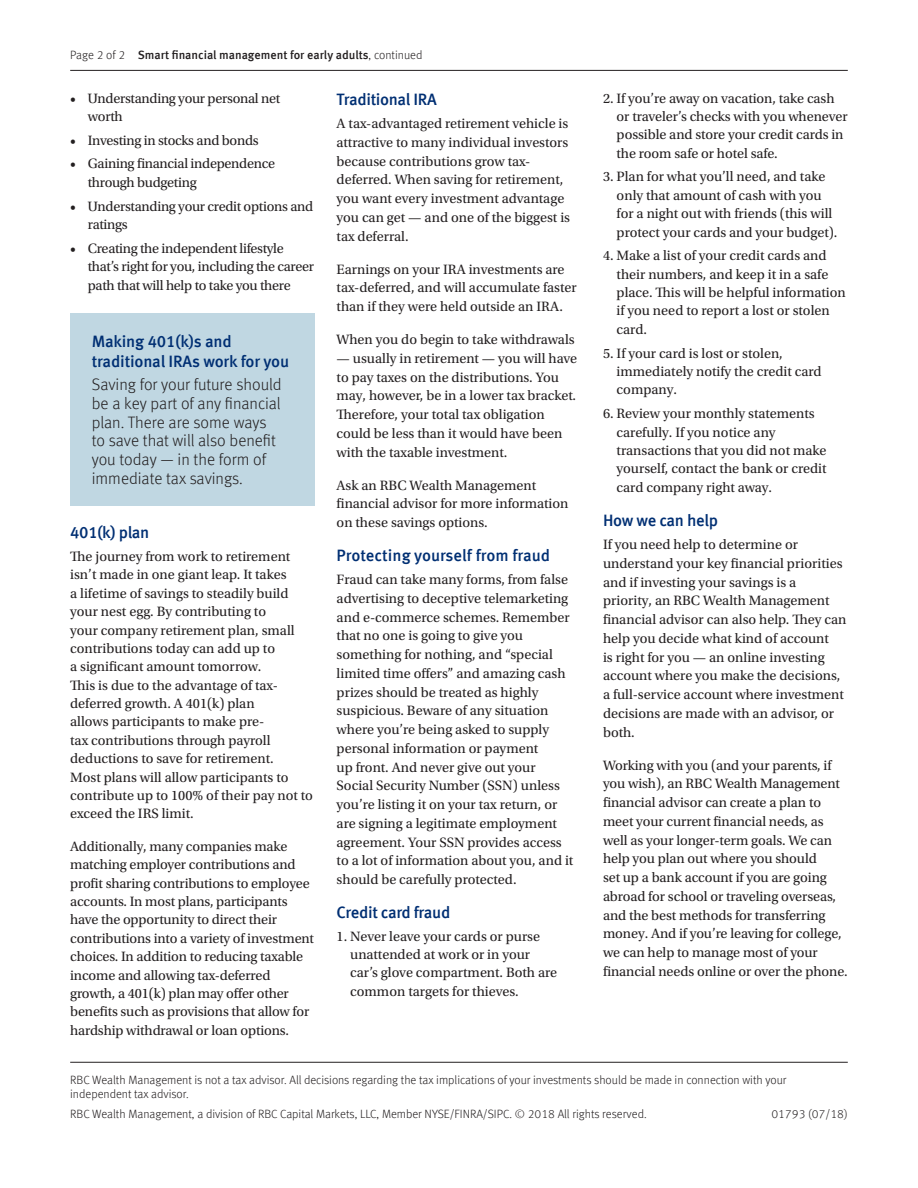
<style>
.page{position:relative;width:918px;height:1188px;background:#fff}
.page>*{position:absolute;margin:0;border:0;box-sizing:border-box;transform-origin:0 0}
.Callout_Text{font:300 16.5px/18.8px "Meta Offc";color:#231f20}
.Text_Headline{font:500 16.5px/19.5px "Meta Offc";letter-spacing:-.015em;color:#002f73}
.Body_copy{font:14.25px/18.8px "Utopia Std";color:#231f20}
.Numbered_List{font:14.25px/18.3px "Utopia Std";color:#231f20}
.Bullet_List{font:14.25px/18.3px "Utopia Std";letter-spacing:-.02em;color:#231f20}
.Numbered_List_-_Last{font:14.25px/18.5px "Utopia Std";color:#231f20}
.Bullet_List_-_Last_B{font:14.25px/18.6px "Utopia Std";letter-spacing:-.02em;color:#231f20}
.Disclosure_w__rule{font:300 12px/13.5px "Meta Offc";color:#231f20}
.Disclosure_w_out_rul{font:300 12px "Meta Offc";color:#231f20}
.t1{font:500 12px "Meta Offc";color:#231f20}
.s1{font-weight:300}
</style>
<div class="page">
<hr style="left:70px;top:70px;width:778px;height:1px;background:#231f20">
<div style="left:70px;top:313px;width:245px;height:192px;background:#c0d7e2"></div>
<hr style="left:70px;top:1062px;width:778px;height:1px;background:#231f20">
<p class="t1" style="left:70px;top:48px;width:354px"><span class="s1">Page 2 of 2</span> Smart financial management for early adults<span class="s1">, continued</span></p>
<p class="Bullet_List" style="left:88px;top:89px;width:194px;text-indent:-18px">• Understanding your personal net worth</p>
<p class="Bullet_List" style="left:70px;top:131px;width:190px">• Investing in stocks and bonds</p>
<p class="Bullet_List" style="left:88px;top:155px;width:189px;text-indent:-18px">• Gaining financial independence through budgeting</p>
<p class="Bullet_List" style="left:88px;top:197px;width:227px;text-indent:-18px">• Understanding your credit options and ratings</p>
<p class="Bullet_List_-_Last_B" style="left:88px;top:239px;width:228px;text-indent:-18px">• Creating the independent lifestyle that’s right for you, including the career path that will help to take you there</p>
<p class="Text_Headline" style="left:337px;top:90px;width:102px">Traditional IRA</p>
<p class="Body_copy" style="left:337px;top:114px;width:235px">A tax-advantaged retirement vehicle is attractive to many individual investors because contributions grow tax&shy;deferred. When saving for retirement, you want every investment advantage you can get — and one of the biggest is tax deferral.</p>
<p class="Body_copy" style="left:337px;top:260px;width:242px">Earnings on your IRA investments are tax-deferred, and will accumulate faster than if they were held outside an IRA.</p>
<p class="Body_copy" style="left:337px;top:330px;width:240px">When you do begin to take withdrawals</p>
<p class="Body_copy" style="left:337px;top:349px;width:242px">— usually in retirement — you will have to pay taxes on the distributions. You may, however, be in a lower tax bracket.<br>Therefore, your total tax obligation could be less than it would have been with the taxable investment.</p>
<p class="Body_copy" style="left:337px;top:476px;width:234px">Ask an RBC Wealth Management financial advisor for more information on these savings options.</p>
<p class="Text_Headline" style="left:337px;top:546px;width:215px">Protecting yourself from fraud</p>
<p class="Body_copy" style="left:337px;top:570px;width:238px">Fraud can take many forms, from false advertising to deceptive telemarketing and e-commerce schemes. Remember that no one is going to give you something for nothing, and “special limited time offers” and amazing cash prizes should be treated as highly suspicious. Beware of any situation where you’re being asked to supply personal information or payment<br>up front. And never give out your Social Security Number (SSN) unless you’re listing it on your tax return, or are signing a legitimate employment agreement. Your SSN provides access to a lot of information about you, and it should be carefully protected.</p>
<p class="Text_Headline" style="left:337px;top:903px;width:115px">Credit card fraud</p>
<p class="Numbered_List" style="left:350px;top:927px;width:209px;text-indent:-14px">1. Never leave your cards or purse unattended at work or in your car’s glove compartment. Both are common targets for thieves.</p>
<p class="Text_Headline" style="left:92px;top:332px;width:199px">Making 401(k)s and traditional IRAs work for you</p>
<p class="Callout_Text" style="left:92px;top:375px;width:191px">Saving for your future should be a key part of any financial plan. There are some ways to save that will also benefit you today — in the form of immediate tax savings.</p>
<p class="Text_Headline" style="left:70px;top:523px;width:81px">401(k) plan</p>
<p class="Body_copy" style="left:70px;top:547px;width:244px">The journey from work to retirement isn’t made in one giant leap. It takes<br>a lifetime of savings to steadily build your nest egg. By contributing to<br>your company retirement plan, small contributions today can add up to<br>a significant amount tomorrow.<br>This is due to the advantage of tax&shy;deferred growth. A 401(k) plan<br>allows participants to make pre-<br>tax contributions through payroll deductions to save for retirement.<br>Most plans will allow participants to contribute up to 100% of their pay not to exceed the IRS limit.</p>
<p class="Body_copy" style="left:70px;top:837px;width:245px">Additionally, many companies make matching employer contributions and profit sharing contributions to employee accounts. In most plans, participants have the opportunity to direct their contributions into a variety of investment choices. In addition to reducing taxable income and allowing tax-deferred growth, a 401(k) plan may offer other benefits such as provisions that allow for hardship withdrawal or loan options.</p>
<p class="Numbered_List" style="left:617px;top:89px;width:233px;text-indent:-14px">2. If you’re away on vacation, take cash or traveler’s checks with you whenever possible and store your credit cards in the room safe or hotel safe.</p>
<p class="Numbered_List" style="left:617px;top:168px;width:222px;text-indent:-14px">3. Plan for what you’ll need, and take only that amount of cash with you for a night out with friends (this will protect your cards and your budget).</p>
<p class="Numbered_List" style="left:617px;top:247px;width:231px;text-indent:-14px">4. Make a list of your credit cards and their numbers, and keep it in a safe place. This will be helpful information if you need to report a lost or stolen card.</p>
<p class="Numbered_List" style="left:617px;top:344px;width:207px;text-indent:-14px">5. If your card is lost or stolen, immediately notify the credit card company.</p>
<p class="Numbered_List_-_Last" style="left:617px;top:405px;width:212px;text-indent:-14px">6. Review your monthly statements carefully. If you notice any transactions that you did not make yourself, contact the bank or credit card company right away.</p>
<p class="Text_Headline" style="left:603px;top:511px;width:117px">How we can help</p>
<p class="Body_copy" style="left:603px;top:535px;width:245px">If you need help to determine or understand your key financial priorities and if investing your savings is a priority, an RBC Wealth Management financial advisor can also help. They can help you decide what kind of account<br>is right for you — an online investing account where you make the decisions, a full-service account where investment decisions are made with an advisor, or both.</p>
<p class="Body_copy" style="left:603px;top:756px;width:246px">Working with you (and your parents, if you wish), an RBC Wealth Management financial advisor can create a plan to meet your current financial needs, as well as your longer-term goals. We can help you plan out where you should<br>set up a bank account if you are going abroad for school or traveling overseas, and the best methods for transferring money. And if you’re leaving for college, we can help to manage most of your financial needs online or over the phone.</p>
<p class="Disclosure_w__rule" style="left:70px;top:1073px;width:718px">RBC Wealth Management is not a tax advisor. All decisions regarding the tax implications of your investments should be made in connection with your independent tax advisor.</p>
<p class="Disclosure_w_out_rul" style="left:70px;top:1107px;width:578px">RBC Wealth Management, a division of RBC Capital Markets, LLC, Member NYSE/FINRA/SIPC. © 2018 All rights reserved.</p>
<p class="Disclosure_w_out_rul" style="left:771px;top:1107px;width:78px">01793 (07/18)</p>
</div>
